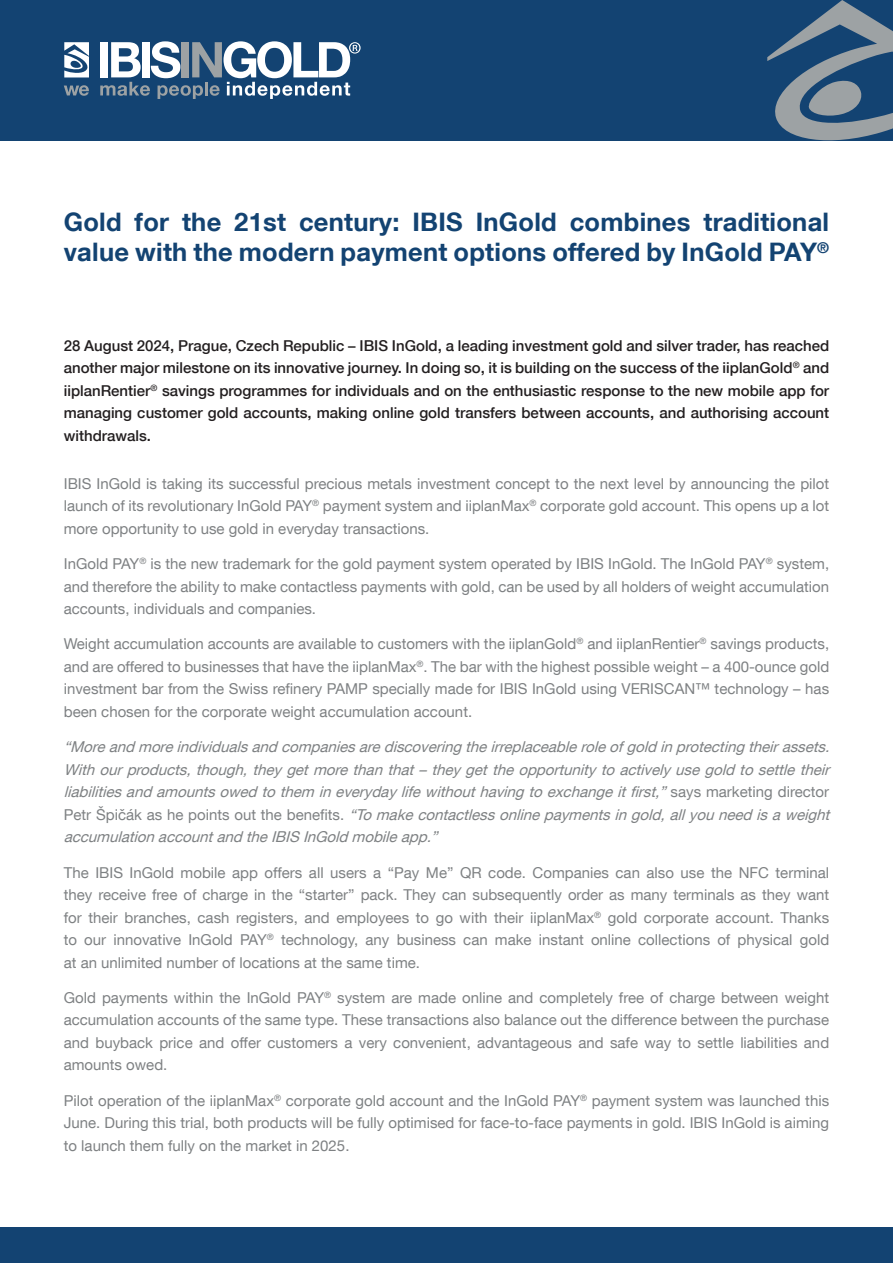
<style>
.page{position:relative;width:893px;height:1263px;background:#fff}
.page>*{position:absolute;margin:0;border:0;box-sizing:border-box;transform-origin:0 0}
.t1{font:700 25.5px/30.6px "Helvetica Neue LT Com";letter-spacing:.01em;color:#134372}
.t2{font:15px/22.5px "Helvetica Neue LT Com";color:#7e8183;text-align:justify}
.t3{font:italic 15px/22.5px "Helvetica Neue LT Com";color:#7e8183}
.t4{font:500 15px/22.5px "Helvetica Neue LT Com";color:#231f20;text-align:justify}
.s1{font-style:normal}
</style>
<div class="page">
<div style="left:0;top:0;width:893px;height:140px;background:#134372"></div>
<svg style="left:767px;top:0;width:126px;height:141px"></svg>
<div style="left:0;top:1227px;width:893px;height:36px;background:#134372"></div>
<svg style="left:64px;top:85px;width:25px;height:11px"></svg>
<svg style="left:64px;top:42px;width:25px;height:35px"></svg>
<svg style="left:100px;top:41px;width:261px;height:58px"></svg>
<h1 class="t1" style="left:64px;top:206px;width:767px">Gold for the 21st century: IBIS InGold combines traditional value with the modern payment options offered by InGold PAY<sup>®</sup></h1>
<p class="t4" style="left:64px;top:334px;width:767px">28 August 2024, Prague, Czech Republic – IBIS InGold, a leading investment gold and silver trader, has reached another major milestone on its innovative journey. In doing so, it is building on the success of the iiplanGold<sup>®</sup> and iiplanRentier<sup>®</sup> savings programmes for individuals and on the enthusiastic response to the new mobile app for managing customer gold accounts, making online gold transfers between accounts, and authorising account withdrawals.</p>
<p class="t2" style="left:64px;top:472px;width:767px">IBIS InGold is taking its successful precious metals investment concept to the next level by announcing the pilot launch of its revolutionary InGold PAY<sup>®</sup> payment system and iiplanMax<sup>®</sup> corporate gold account. This opens up a lot more opportunity to use gold in everyday transactions.</p>
<p class="t2" style="left:64px;top:552px;width:767px">InGold PAY<sup>®</sup> is the new trademark for the gold payment system operated by IBIS InGold. The InGold PAY<sup>®</sup> system, and therefore the ability to make contactless payments with gold, can be used by all holders of weight accumulation accounts, individuals and companies.</p>
<p class="t2" style="left:64px;top:632px;width:767px">Weight accumulation accounts are available to customers with the iiplanGold<sup>®</sup> and iiplanRentier<sup>®</sup> savings products, and are offered to businesses that have the iiplanMax<sup>®</sup>. The bar with the highest possible weight – a 400-ounce gold investment bar from the Swiss refinery PAMP specially made for IBIS InGold using VERISCAN™ technology – has been chosen for the corporate weight accumulation account.</p>
<p class="t3" style="left:64px;top:735px;width:772px">“Moreand moreindividualsand companiesarediscoveringtheirreplaceableroleofgold inprotectingtheirassets.<br>Withourproducts,though,theygetmorethanthat–theygettheopportunitytoactivelyusegold tosettletheir liabilitiesand amountsowed tothem ineverydaylifewithouthavingtoexchangeitfirst,”<span class="s1">s a y s m a r k e t i n g d i r e c t o r P e t r Š p i č á k a s h e p o i n t s o u t t h e b e n e fi t s .</span> “Tomakecontactlessonlinepaymentsingold,allyouneed isaweight accumulationaccountand theIBIS InGold mobileapp.”</p>
<p class="t2" style="left:64px;top:860px;width:767px">The IBIS InGold mobile app offers all users a “Pay Me” QR code. Companies can also use the NFC terminal they receive free of charge in the “starter” pack. They can subsequently order as many terminals as they want for their branches, cash registers, and employees to go with their iiplanMax<sup>®</sup> gold corporate account. Thanks to our innovative InGold PAY<sup>®</sup> technology, any business can make instant online collections of physical gold at an unlimited number of locations at the same time.</p>
<p class="t2" style="left:64px;top:986px;width:767px">Gold payments within the InGold PAY<sup>®</sup> system are made online and completely free of charge between weight accumulation accounts of the same type. These transactions also balance out the difference between the purchase and buyback price and offer customers a very convenient, advantageous and safe way to settle liabilities and amounts owed.</p>
<p class="t2" style="left:64px;top:1088px;width:767px">Pilot operation of the iiplanMax<sup>®</sup> corporate gold account and the InGold PAY<sup>®</sup> payment system was launched this June. During this trial, both products will be fully optimised for face-to-face payments in gold. IBIS InGold is aiming to launch them fully on the market in 2025.</p>
</div>
